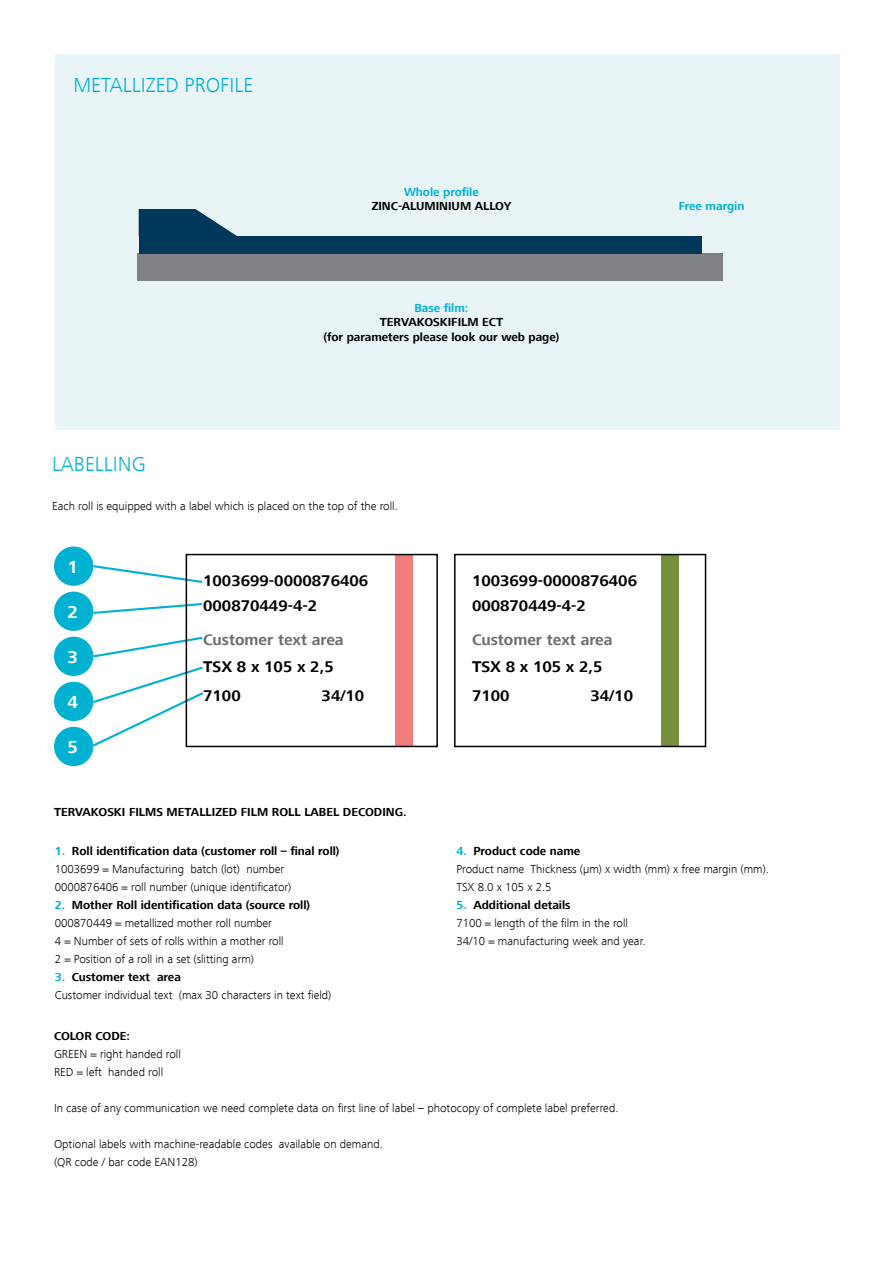
<style>
.page{position:relative;width:893px;height:1263px;background:#fff}
.page>*{position:absolute;margin:0;border:0;box-sizing:border-box;transform-origin:0 0}
.t1{font:300 21px "Frutiger Next LT";color:#00b1d1}
.t2{font:700 18px "Frutiger Next LT";color:#fff}
.t3{font:700 16.05px "Frutiger Next LT";color:#000}
.t4{font:700 16.05px "Frutiger Next LT";color:#6d6e71}
.t5{font:300 12px/18px "Frutiger Next LT";color:#000}
.t6{font:700 12px/14.4px "Frutiger Next LT";color:#000;text-align:center}
.t7{font:700 12px "Frutiger Next LT";color:#00b1d1}
.s1{font-weight:700;color:#00b1d1}
.s2{font-weight:700}
</style>
<div class="page">
<div style="left:55px;top:54px;width:785px;height:375px;background:#e9f4f7"></div>
<div style="left:138px;top:253px;width:585px;height:27px;background:#808285"></div>
<div style="left:54px;top:546px;width:39px;height:40px;background:#00b1d1;border-radius:50%"></div>
<div style="left:54px;top:592px;width:39px;height:39px;background:#00b1d1;border-radius:50%"></div>
<div style="left:54px;top:637px;width:39px;height:39px;background:#00b1d1;border-radius:50%"></div>
<div style="left:54px;top:682px;width:39px;height:39px;background:#00b1d1;border-radius:50%"></div>
<div style="left:54px;top:727px;width:39px;height:39px;background:#00b1d1;border-radius:50%"></div>
<svg style="left:91px;top:564px;width:112px;height:20px"></svg>
<svg style="left:91px;top:602px;width:112px;height:13px"></svg>
<svg style="left:91px;top:635px;width:112px;height:24px"></svg>
<svg style="left:90px;top:665px;width:116px;height:83px"></svg>
<div style="left:395px;top:554px;width:17px;height:192px;background:#f37d7d"></div>
<div style="left:662px;top:554px;width:17px;height:192px;background:#758f3a"></div>
<div style="left:186px;top:554px;width:252px;height:193px;border:2px solid #000"></div>
<div style="left:454px;top:554px;width:252px;height:193px;border:2px solid #000"></div>
<div style="left:139px;top:236px;width:562px;height:17px;background:#00385c"></div>
<svg style="left:139px;top:209px;width:98px;height:27px"></svg>
<h1 class="t1" style="left:73px;top:73px;width:181px">METALLIZED PROFILE</h1>
<p class="t7" style="left:404px;top:185px;width:76px">Whole profile</p>
<p class="t6" style="left:372px;top:199px;width:141px">ZINC-ALUMINIUM ALLOY</p>
<p class="t7" style="left:414px;top:301px;width:56px">Base film:</p>
<p class="t6" style="left:324px;top:315px;width:237px">TERVAKOSKIFILM ECT<br>(for parameters please look our web page)</p>
<p class="t7" style="left:679px;top:199px;width:67px">Free margin</p>
<h1 class="t1" style="left:52px;top:452px;width:95px">LABELLING</h1>
<p class="t5" style="left:52px;top:497px;width:347px">Each roll is equipped with a label which is placed on the top of the roll.</p>
<h2 class="t2" style="left:67px;top:557px;width:12px">1</h2>
<h2 class="t2" style="left:67px;top:602px;width:12px">2</h2>
<h2 class="t2" style="left:67px;top:647px;width:12px">3</h2>
<h2 class="t2" style="left:67px;top:692px;width:12px">4</h2>
<h2 class="t2" style="left:67px;top:737px;width:12px">5</h2>
<h3 class="t3" style="left:203px;top:571px;width:167px">1003699-0000876406</h3>
<h3 class="t3" style="left:472px;top:571px;width:167px">1003699-0000876406</h3>
<h3 class="t3" style="left:203px;top:597px;width:115px">000870449-4-2</h3>
<h3 class="t3" style="left:472px;top:597px;width:115px">000870449-4-2</h3>
<h3 class="t4" style="left:203px;top:630px;width:142px">Customer text area</h3>
<h3 class="t4" style="left:472px;top:630px;width:142px">Customer text area</h3>
<h3 class="t3" style="left:203px;top:658px;width:132px">TSX 8 x 105 x 2,5</h3>
<h3 class="t3" style="left:472px;top:658px;width:132px">TSX 8 x 105 x 2,5</h3>
<h3 class="t3" style="left:203px;top:687px;width:39px">7100</h3>
<h3 class="t3" style="left:322px;top:687px;width:44px">34/10</h3>
<h3 class="t3" style="left:472px;top:687px;width:39px">7100</h3>
<h3 class="t3" style="left:590px;top:687px;width:44px">34/10</h3>
<p class="t6" style="left:54px;top:804px;width:354px">TERVAKOSKI FILMS METALLIZED FILM ROLL LABEL DECODING.</p>
<p class="t5" style="left:55px;top:842px;width:286px"><span class="s1">1.</span> <span class="s2">Roll identification data (customer roll – final roll)<br></span>1003699 = Manufacturing batch (lot) number<br>0000876406 = roll number (unique identificator)</p>
<p class="t5" style="left:55px;top:896px;width:257px"><span class="s1">2.</span> <span class="s2">Mother Roll identification data (source roll)<br></span>000870449 = metallized mother roll number<br>4 = Number of sets of rolls within a mother roll<br>2 = Position of a roll in a set (slitting arm)</p>
<p class="t5" style="left:55px;top:968px;width:278px"><span class="s1">3.</span> <span class="s2">Customer text area<br></span>Customer individual text (max 30 characters in text field)</p>
<p class="t5" style="left:456px;top:842px;width:314px"><span class="s1">4.</span> <span class="s2">Product code name<br></span>Product name Thickness (µm) x width (mm) x free margin (mm).<br>TSX 8.0 x 105 x 2.5</p>
<p class="t5" style="left:456px;top:896px;width:191px"><span class="s1">5.</span> <span class="s2">Additional details<br></span>7100 = length of the film in the roll<br>34/10 = manufacturing week and year.</p>
<p class="t6" style="left:54px;top:1029px;width:78px">COLOR CODE:</p>
<p class="t5" style="left:54px;top:1045px;width:128px">GREEN = right handed roll<br>RED = left handed roll</p>
<p class="t5" style="left:54px;top:1099px;width:566px">In case of any communication we need complete data on first line of label – photocopy of complete label preferred.</p>
<p class="t5" style="left:54px;top:1135px;width:331px">Optional labels with machine-readable codes available on demand. (QR code / bar code EAN128)</p>
</div>
